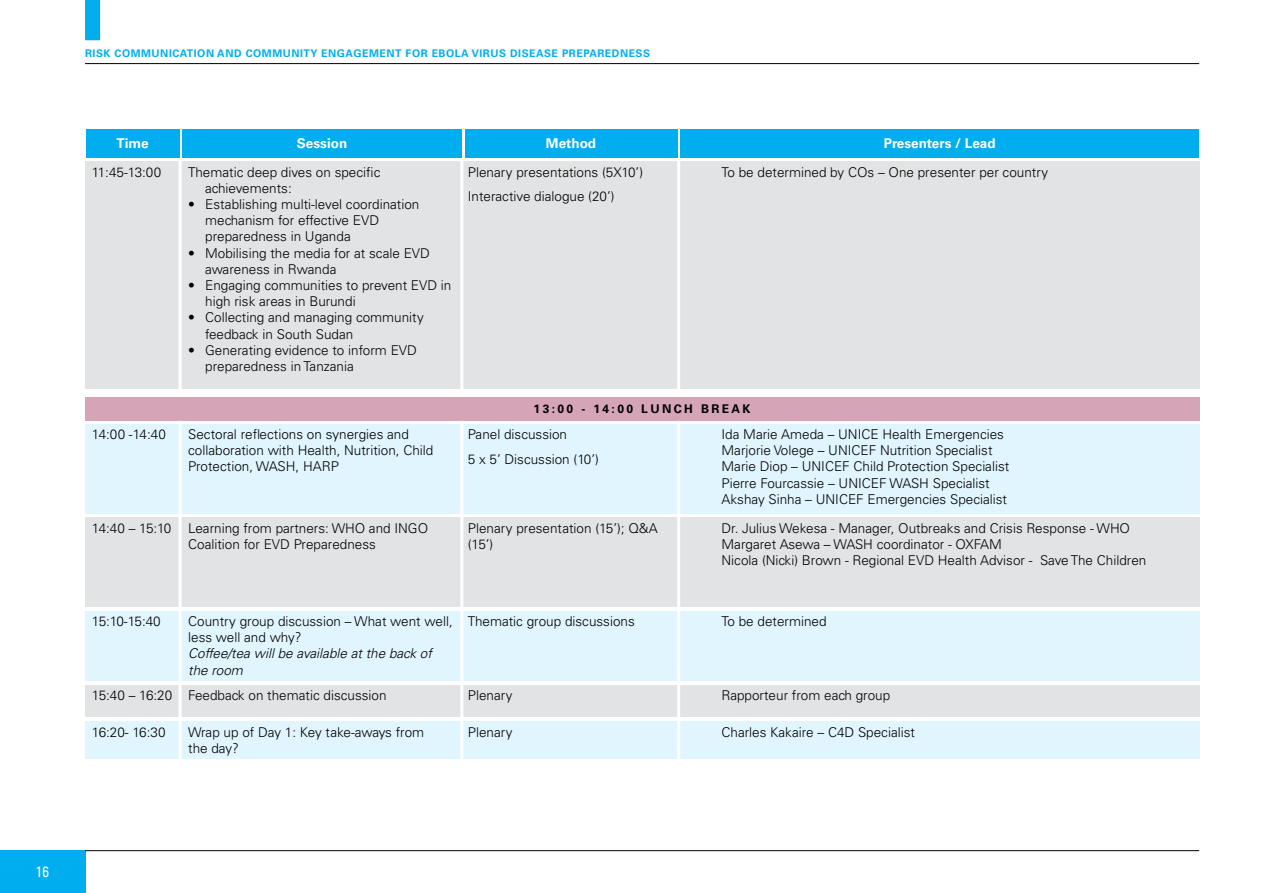
<style>
.page{position:relative;width:1263px;height:893px;background:#fff}
.page>*{position:absolute;margin:0;border:0;box-sizing:border-box;transform-origin:0 0}
.t1{font:condensed 15px "Univers LT Std";color:#fff}
.t2{font:300 13.5px/16.2px "Univers LT Std";color:#000}
.t3{font:italic 300 13.5px/16.2px "Univers LT Std";color:#000}
.t4{font:700 13.5px "Univers LT Std";color:#fff}
.t5{font:700 12px "Univers LT Std";letter-spacing:.2em;color:#000}
.t6{font:700 10.5px "Univers LT Std";letter-spacing:.05em;color:#00aeef}
</style>
<div class="page">
<hr style="left:85px;top:63px;width:1114px;height:1px;background:#000">
<div style="left:85px;top:0;width:15px;height:40px;background:#00aeef"></div>
<div style="left:0;top:850px;width:85px;height:43px;background:#00aeef"></div>
<hr style="left:85px;top:850px;width:1114px;height:1px;background:#000">
<div style="left:86px;top:129px;width:93px;height:29px;background:#00aeef"></div>
<div style="left:182px;top:129px;width:280px;height:29px;background:#00aeef"></div>
<div style="left:465px;top:129px;width:212px;height:29px;background:#00aeef"></div>
<div style="left:680px;top:129px;width:519px;height:29px;background:#00aeef"></div>
<div style="left:85px;top:162px;width:1114px;height:227px;background:#e2e3e4"></div>
<hr style="left:179px;top:159px;width:3px;height:231px;background:#fff">
<hr style="left:460px;top:159px;width:3px;height:231px;background:#fff">
<hr style="left:677px;top:159px;width:3px;height:231px;background:#fff">
<div style="left:85px;top:397px;width:1114px;height:24px;background:#d5a4b7"></div>
<div style="left:85px;top:424px;width:1114px;height:89px;background:#e0f5fd"></div>
<div style="left:85px;top:611px;width:1114px;height:70px;background:#e0f5fd"></div>
<div style="left:85px;top:685px;width:1114px;height:32px;background:#e2e3e4"></div>
<div style="left:85px;top:722px;width:1114px;height:37px;background:#e0f5fd"></div>
<div style="left:85px;top:518px;width:1114px;height:89px;background:#e2e3e4"></div>
<hr style="left:179px;top:421px;width:3px;height:345px;background:#fff">
<hr style="left:460px;top:421px;width:3px;height:345px;background:#fff">
<hr style="left:677px;top:421px;width:3px;height:345px;background:#fff">
<p class="t6" style="left:85px;top:47px;width:492px">RISK COMMUNICATION AND COMMUNITY ENGAGEMENT FOR EBOLA VIRUS DISEASE PREP</p>
<p class="t6" style="left:589px;top:47px;width:62px">AREDNESS</p>
<p class="t4" style="left:117px;top:136px;width:34px">TIME</p>
<p class="t4" style="left:297px;top:136px;width:52px">SESSION</p>
<p class="t4" style="left:546px;top:136px;width:52px">METHOD</p>
<p class="t4" style="left:884px;top:136px;width:113px">PRESENTERS / LEAD</p>
<p class="t2" style="left:92px;top:164px;width:71px">11:45-13:00</p>
<p class="t2" style="left:205px;top:164px;width:177px;text-indent:-17px">Thematic deep dives on specific achievements:</p>
<p class="t2" style="left:205px;top:196px;width:216px;text-indent:-17px">• Establishing multi-level coordination mechanism for effective EVD preparedness in Uganda</p>
<p class="t2" style="left:205px;top:245px;width:226px;text-indent:-17px">• Mobilising the media for at scale EVD awareness in Rwanda</p>
<p class="t2" style="left:205px;top:277px;width:248px;text-indent:-17px">• Engaging communities to prevent EVD in high risk areas in Burundi</p>
<p class="t2" style="left:205px;top:310px;width:220px;text-indent:-17px">• Collecting and managing community feedback in South Sudan</p>
<p class="t2" style="left:205px;top:342px;width:213px;text-indent:-17px">• Generating evidence to inform EVD preparedness in Tanzania</p>
<p class="t2" style="left:468px;top:160px;width:177px;line-height:24.8px">Plenary presentations (5X10’)<br>Interactive dialogue (20’)</p>
<p class="t2" style="left:721px;top:164px;width:328px">To be determined by COs – One presenter per country</p>
<p class="t5" style="left:534px;top:402px;width:128px">13:00 - 14:00 LUNCH</p>
<p class="t5" style="left:701px;top:402px;width:22px">BREAK</p>
<p class="t2" style="left:92px;top:426px;width:75px">14:00 -14:40</p>
<p class="t2" style="left:188px;top:426px;width:247px">Sectoral reflections on synergies and collaboration with Health, Nutrition, Child<br>Protection, WASH, HARP</p>
<p class="t2" style="left:468px;top:422px;width:133px;line-height:24.8px">Panel discussion<br>5 x 5’ Discussion (10’)</p>
<p class="t2" style="left:721px;top:426px;width:289px">Ida Marie Ameda – UNICE Health Emergencies Marjorie Volege – UNICEF Nutrition Specialist Marie Diop – UNICEF Child Protection Specialist Pierre Fourcassie – UNICEF WASH Specialist Akshay Sinha – UNICEF Emergencies Specialist</p>
<p class="t2" style="left:188px;top:520px;width:242px;text-indent:-96px">14:40 – 15:10 Learning from partners: WHO and INGO<br>Coalition for EVD Preparedness</p>
<p class="t2" style="left:468px;top:520px;width:191px">Plenary presentation (15’); Q&amp;A (15’)</p>
<p class="t2" style="left:721px;top:520px;width:426px">Dr. Julius Wekesa - Manager, Outbreaks and Crisis Response - WHO<br>Margaret Asewa – WASH coordinator - OXFAM<br>Nicola (Nicki) Brown - Regional EVD Health Advisor - Save The Children</p>
<p class="t2" style="left:92px;top:613px;width:70px">15:10-15:40</p>
<p class="t2" style="left:188px;top:613px;width:266px">Country group discussion – What went well, less well and why?</p>
<p class="t3" style="left:188px;top:646px;width:245px">Coffee/tea will be available at the back of the room</p>
<p class="t2" style="left:468px;top:613px;width:169px">Thematic group discussions</p>
<p class="t2" style="left:721px;top:613px;width:107px">To be determined</p>
<p class="t2" style="left:92px;top:688px;width:296px">15:40 – 16:20 Feedback on thematic discussion</p>
<p class="t2" style="left:468px;top:688px;width:46px">Plenary</p>
<p class="t2" style="left:721px;top:688px;width:170px">Rapporteur from each group</p>
<p class="t2" style="left:92px;top:724px;width:75px">16:20- 16:30</p>
<p class="t2" style="left:188px;top:724px;width:238px">Wrap up of Day 1: Key take-aways from the day?</p>
<p class="t2" style="left:468px;top:724px;width:46px">Plenary</p>
<p class="t2" style="left:721px;top:724px;width:195px">Charles Kakaire – C4D Specialist</p>
<p class="t1" style="left:36px;top:862px;width:15px">16</p>
</div>
